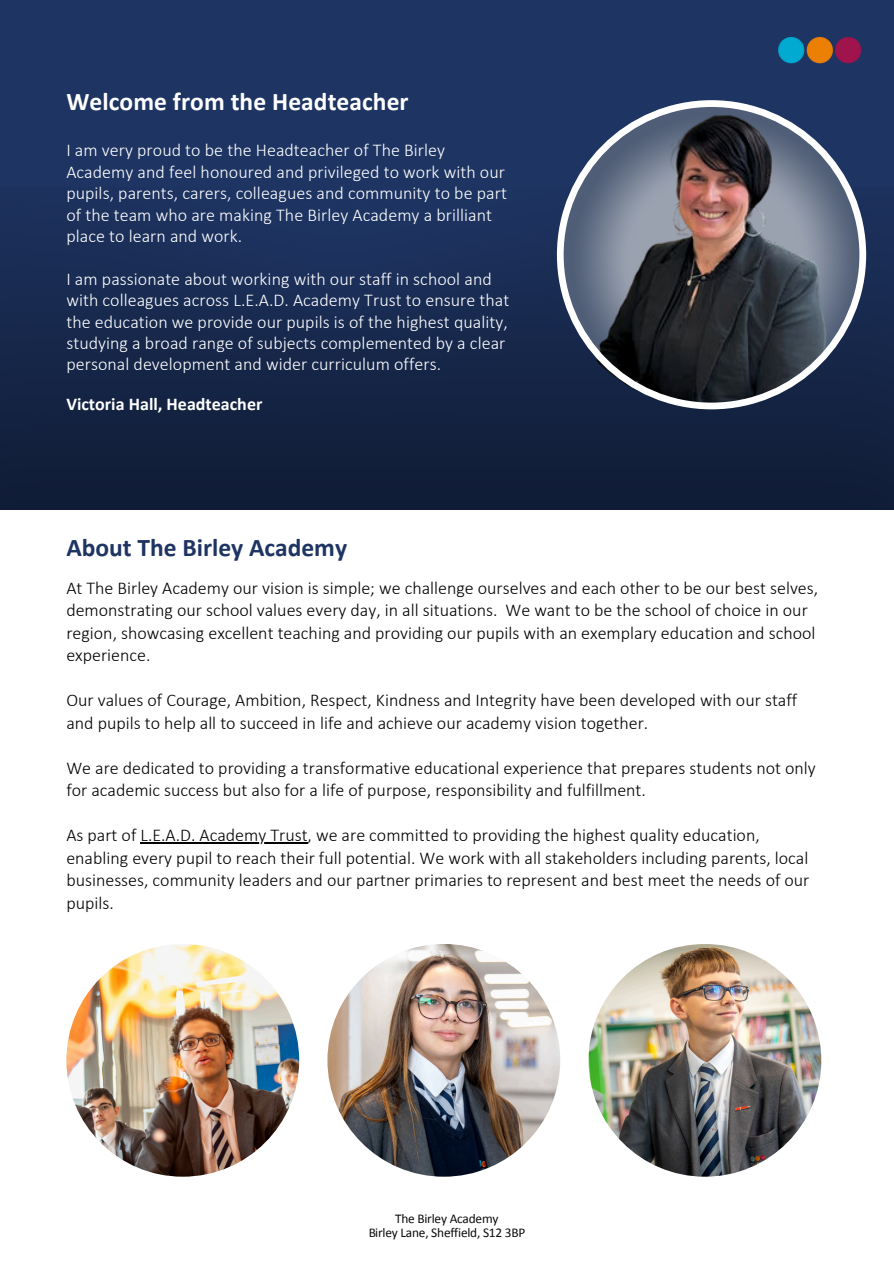
<style>
.page{position:relative;width:894px;height:1264px;background:#fff}
.page>*{position:absolute;margin:0;border:0;box-sizing:border-box;transform-origin:0 0}
.t1{font:700 25.5px "Calibri";letter-spacing:.005em;color:#fff}
.t2{font:700 25.5px "Calibri";color:#1e3462}
.t3{font:300 18px/22.5px "Calibri";color:#000}
.t4{font:300 18px/21.3px "Calibri";letter-spacing:.005em;color:#fff}
.t5{font:700 18px "Calibri";color:#fff}
.t6{font:13.35px/13.5px "Calibri";letter-spacing:-.015em;color:#000;text-align:center}
</style>
<div class="page">
<div style="left:0;top:0;width:893px;height:510px;background:#1e3462"></div>
<img style="left:0;top:236px;width:893px;height:273px">
<img style="left:778px;top:37px;width:84px;height:27px">
<img style="left:66px;top:944px;width:233px;height:232px;border-radius:50%">
<img style="left:327px;top:944px;width:233px;height:232px;border-radius:50%">
<img style="left:588px;top:944px;width:233px;height:232px;border-radius:50%">
<svg style="left:556px;top:100px;width:309px;height:309px;background:#505565"></svg>
<hr style="left:140px;top:842px;width:167px;height:1px;background:#000">
<h1 class="t1" style="left:66px;top:85px;width:344px">Welcome from the Headteacher</h1>
<p class="t4" style="left:66px;top:140px;width:442px">I am very proud to be the Headteacher of The Birley Academy and feel honoured and privileged to work with our pupils, parents, carers, colleagues and community to be part of the team who are making The Birley Academy a brilliant place to learn and work.</p>
<p class="t4" style="left:66px;top:268px;width:444px">I am passionate about working with our staff in school and with colleagues across L.E.A.D. Academy Trust to ensure that the education we provide our pupils is of the highest quality, studying a broad range of subjects complemented by a clear personal development and wider curriculum offers.</p>
<p class="t5" style="left:66px;top:391px;width:197px">Victoria Hall, Headteacher</p>
<h1 class="t2" style="left:66px;top:531px;width:282px">About The Birley Academy</h1>
<p class="t3" style="left:66px;top:576px;width:753px">At The Birley Academy our vision is simple; we challenge ourselves and each other to be our best selves, demonstrating our school values every day, in all situations. We want to be the school of choice in our region, showcasing excellent teaching and providing our pupils with an exemplary education and school experience.</p>
<p class="t3" style="left:66px;top:689px;width:732px">Our values of Courage, Ambition, Respect, Kindness and Integrity have been developed with our staff and pupils to help all to succeed in life and achieve our academy vision together.</p>
<p class="t3" style="left:66px;top:756px;width:750px">We are dedicated to providing a transformative educational experience that prepares students not only for academic success but also for a life of purpose, responsibility and fulfillment.</p>
<p class="t3" style="left:66px;top:824px;width:744px">As part of L.E.A.D. Academy Trust, we are committed to providing the highest quality education, enabling every pupil to reach their full potential. We work with all stakeholders including parents, local businesses, community leaders and our partner primaries to represent and best meet the needs of our pupils.</p>
<p class="t6" style="left:368px;top:1212px;width:159px">The Birley Academy<br>Birley Lane, Sheffield, S12 3BP</p>
</div>
